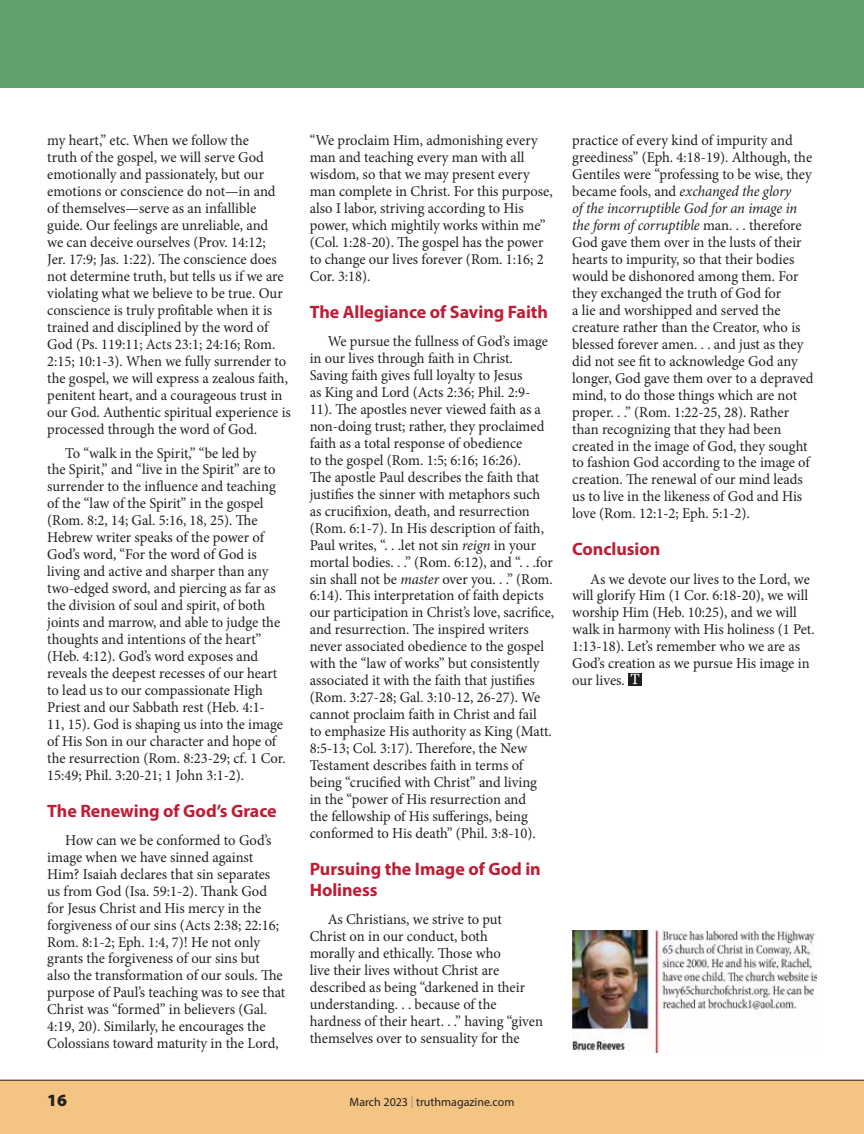
<style>
.page{position:relative;width:864px;height:1134px;background:#fff}
.page>*{position:absolute;margin:0;border:0;box-sizing:border-box;transform-origin:0 0}
.t1{font:700 18px/21px "Myriad Pro";letter-spacing:-.005em;color:#be1e35}
.t2{font:900 17.25px "Myriad Pro";color:#231f20}
.t3{font:15px/17px "Minion Pro";color:#231f20}
.t4{font:12px "Myriad Pro";color:#231f20}
.s1{font-style:italic}
.s2{color:#8a8c8f}
</style>
<div class="page">
<div style="left:0;top:1080px;width:864px;height:54px;background:#f4c483"></div>
<div style="left:0;top:0;width:864px;height:88px;background:#61a16f"></div>
<img style="left:572px;top:931px;width:245px;height:121px">
<svg style="left:628px;top:673px;width:14px;height:12px"></svg>
<svg style="left:631px;top:674px;width:8px;height:10px"></svg>
<p class="t3" style="left:47px;top:132px;width:245px">my heart,” etc. When we follow the<br>truth of the gospel, we will serve God emotionally and passionately, but our emotions or conscience do not—in and of themselves—serve as an infallible guide. Our feelings are unreliable, and<br>we can deceive ourselves (Prov. 14:12;<br>Jer. 17:9; Jas. 1:22). The conscience does not determine truth, but tells us if we are violating what we believe to be true. Our conscience is truly profitable when it is trained and disciplined by the word of God (Ps. 119:11; Acts 23:1; 24:16; Rom.<br>2:15; 10:1-3). When we fully surrender to the gospel, we will express a zealous faith, penitent heart, and a courageous trust in our God. Authentic spiritual experience is processed through the word of God.</p>
<p class="t3" style="left:47px;top:444px;width:240px;text-indent:18px">To “walk in the Spirit,” “be led by<br>the Spirit,” and “live in the Spirit” are to surrender to the influence and teaching of the “law of the Spirit” in the gospel (Rom. 8:2, 14; Gal. 5:16, 18, 25). The Hebrew writer speaks of the power of God’s word, “For the word of God is living and active and sharper than any two-edged sword, and piercing as far as the division of soul and spirit, of both joints and marrow, and able to judge the thoughts and intentions of the heart” (Heb. 4:12). God’s word exposes and reveals the deepest recesses of our heart to lead us to our compassionate High Priest and our Sabbath rest (Heb. 4:1- 11, 15). God is shaping us into the image of His Son in our character and hope of the resurrection (Rom. 8:23-29; cf. 1 Cor.<br>15:49; Phil. 3:20-21; 1 John 3:1-2).</p>
<p class="t1" style="left:47px;top:799px;width:231px">The Renewing of God’s Grace</p>
<p class="t3" style="left:47px;top:832px;width:240px;text-indent:18px">How can we be conformed to God’s image when we have sinned against Him? Isaiah declares that sin separates us from God (Isa. 59:1-2). Thank God for Jesus Christ and His mercy in the forgiveness of our sins (Acts 2:38; 22:16; Rom. 8:1-2; Eph. 1:4, 7)! He not only grants the forgiveness of our sins but also the transformation of our souls. The purpose of Paul’s teaching was to see that Christ was “formed” in believers (Gal.<br>4:19, 20). Similarly, he encourages the Colossians toward maturity in the Lord,</p>
<p class="t3" style="left:310px;top:132px;width:244px">“We proclaim Him, admonishing every man and teaching every man with all wisdom, so that we may present every man complete in Christ. For this purpose, also I labor, striving according to His power, which mightily works within me” (Col. 1:28-20). The gospel has the power to change our lives forever (Rom. 1:16; 2<br>Cor. 3:18).</p>
<p class="t1" style="left:310px;top:301px;width:240px">The Allegiance of Saving Faith</p>
<p class="t3" style="left:310px;top:333px;width:246px;text-indent:18px">We pursue the fullness of God’s image in our lives through faith in Christ.<br>Saving faith gives full loyalty to Jesus<br>as King and Lord (Acts 2:36; Phil. 2:9- 11). The apostles never viewed faith as a non-doing trust; rather, they proclaimed faith as a total response of obedience<br>to the gospel (Rom. 1:5; 6:16; 16:26).<br>The apostle Paul describes the faith that justifies the sinner with metaphors such as crucifixion, death, and resurrection (Rom. 6:1-7). In His description of faith, Paul writes, “. . .let not sin <span class="s1">reign</span> in your mortal bodies. . .” (Rom. 6:12), and “. . .for sin shall not be <span class="s1">master</span> over you. . .” (Rom.<br>6:14). This interpretation of faith depicts our participation in Christ’s love, sacrifice, and resurrection. The inspired writers never associated obedience to the gospel with the “law of works” but consistently associated it with the faith that justifies (Rom. 3:27-28; Gal. 3:10-12, 26-27). We cannot proclaim faith in Christ and fail<br>to emphasize His authority as King (Matt.<br>8:5-13; Col. 3:17). Therefore, the New Testament describes faith in terms of being “crucified with Christ” and living<br>in the “power of His resurrection and<br>the fellowship of His sufferings, being conformed to His death” (Phil. 3:8-10).</p>
<p class="t1" style="left:310px;top:858px;width:233px">Pursuing the Image of God in<br>Holiness</p>
<p class="t3" style="left:310px;top:911px;width:235px;text-indent:18px">As Christians, we strive to put<br>Christ on in our conduct, both<br>morally and ethically. Those who<br>live their lives without Christ are described as being “darkened in their understanding. . . because of the hardness of their heart. . .” having “given themselves over to sensuality for the</p>
<p class="t2" style="left:47px;top:1089px;width:21px">16</p>
<p class="t4" style="left:350px;top:1095px;width:166px">March 2023 <span class="s2">|</span> truthmagazine.com</p>
<p class="t3" style="left:572px;top:132px;width:243px">practice of every kind of impurity and greediness” (Eph. 4:18-19). Although, the Gentiles were “professing to be wise, they became fools, and <span class="s1">exchanged the glory<br>of the incorruptible God for an image in the form of corruptible</span> man. . . therefore God gave them over in the lusts of their hearts to impurity, so that their bodies would be dishonored among them. For they exchanged the truth of God for<br>a lie and worshipped and served the creature rather than the Creator, who is blessed forever amen. . . and just as they did not see fit to acknowledge God any longer, God gave them over to a depraved mind, to do those things which are not proper. . .” (Rom. 1:22-25, 28). Rather than recognizing that they had been created in the image of God, they sought to fashion God according to the image of creation. The renewal of our mind leads us to live in the likeness of God and His love (Rom. 12:1-2; Eph. 5:1-2).</p>
<p class="t1" style="left:572px;top:538px;width:90px">Conclusion</p>
<p class="t3" style="left:572px;top:570px;width:244px;text-indent:18px">As we devote our lives to the Lord, we will glorify Him (1 Cor. 6:18-20), we will worship Him (Heb. 10:25), and we will walk in harmony with His holiness (1 Pet.<br>1:13-18). Let’s remember who we are as God’s creation as we pursue His image in our lives.</p>
</div>
